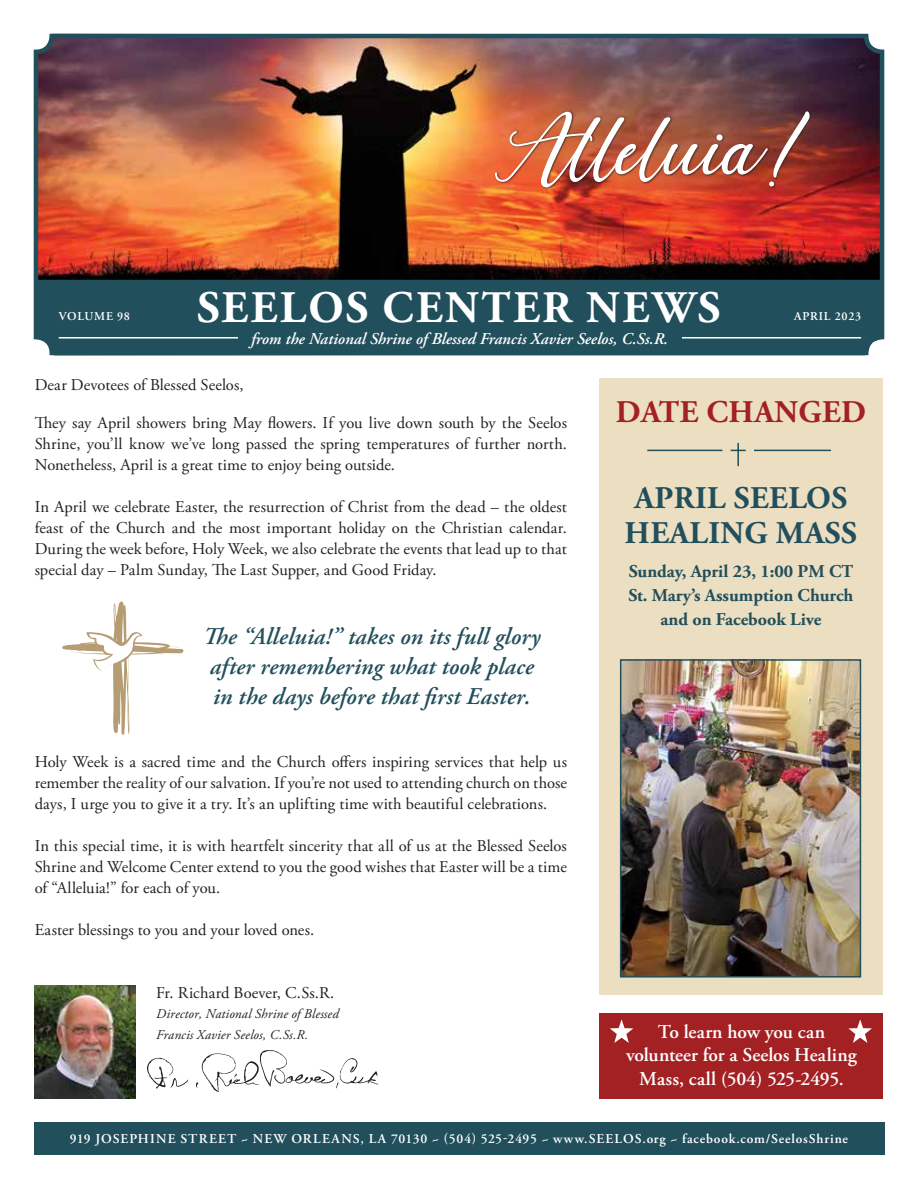
<style>
.page{position:relative;width:918px;height:1188px;background:#fff}
.page>*{position:absolute;margin:0;border:0;box-sizing:border-box;transform-origin:0 0}
.t1{font:90px "Derick Chetty";color:#fff}
.t2{font:700 45px "Adobe Garamond Pro";letter-spacing:.055em;color:#fff}
.t3{font:700 31.5px/34.5px "Adobe Garamond Pro";letter-spacing:.015em;color:#214f5c;text-align:center}
.t4{font:700 31.5px "Adobe Garamond Pro";letter-spacing:.015em;color:#a32023}
.t5{font:italic 600 24px/30px "Adobe Garamond Pro";letter-spacing:.005em;color:#214f5c}
.t6{font:600 19.5px/23.4px "Adobe Garamond Pro";color:#fff;text-align:center}
.t7{font:700 18px/24px "Adobe Garamond Pro";color:#214f5c;text-align:center}
.t8{font:16.5px/21px "Adobe Garamond Pro";letter-spacing:.005em;color:#231f20;text-align:justify}
.t9{font:italic 600 16.5px "Adobe Garamond Pro";color:#fff}
.t10{font:600 13.5px "Adobe Garamond Pro";letter-spacing:.065em;color:#fff}
.t11{font:italic 13.5px/20.2px "Adobe Garamond Pro";letter-spacing:.01em;color:#231f20}
.t12{font:600 12px "Adobe Garamond Pro";letter-spacing:.065em;color:#fff}
</style>
<div class="page">
<img style="left:39px;top:39px;width:840px;height:241px">
<div style="left:34px;top:34px;width:850px;height:321px;border:4px solid #214f5c;border-radius:16px"></div>
<div style="left:36px;top:280px;width:845px;height:75px;background:#214f5c"></div>
<div style="left:34px;top:1122px;width:850px;height:32px;background:#214f5c"></div>
<hr style="left:59px;top:337px;width:179px;height:2px;background:#fff">
<hr style="left:682px;top:337px;width:179px;height:2px;background:#fff">
<div style="left:599px;top:1013px;width:284px;height:85px;background:#a32023"></div>
<svg style="left:610px;top:1019px;width:23px;height:24px"></svg>
<svg style="left:848px;top:1019px;width:24px;height:24px"></svg>
<div style="left:599px;top:379px;width:284px;height:616px;background:#ecdec1"></div>
<hr style="left:737px;top:443px;width:2px;height:23px;background:#214f5c">
<svg style="left:731px;top:450px;width:15px;height:1px"></svg>
<hr style="left:647px;top:450px;width:75px;height:1px;background:#214f5c">
<hr style="left:754px;top:450px;width:77px;height:1px;background:#214f5c">
<img style="left:35px;top:986px;width:101px;height:112px">
<svg style="left:147px;top:1058px;width:41px;height:31px"></svg>
<svg style="left:196px;top:1050px;width:182px;height:42px"></svg>
<img style="left:623px;top:662px;width:235px;height:313px">
<div style="left:620px;top:659px;width:241px;height:319px;border:2px solid #214f5c"></div>
<div style="left:494px;top:110px;width:319px;height:80px;background:#231f20;opacity:.75"></div>
<svg style="left:62px;top:601px;width:122px;height:134px"></svg>
<h1 class="t1" style="left:491px;top:108px;width:325px">Alleluia!</h1>
<h2 class="t2" style="left:197px;top:281px;width:525px">SEELOS CENTER NEWS</h2>
<p class="t12" style="left:59px;top:309px;width:73px">VOLUME 98</p>
<p class="t12" style="left:794px;top:309px;width:68px">APRIL 2023</p>
<p class="t9" style="left:251px;top:329px;width:418px">from the National Shrine of Blessed Francis Xavier Seelos, C.Ss.R.</p>
<p class="t8" style="left:35px;top:375px;width:210px">Dear Devotees of Blessed Seelos,</p>
<p class="t8" style="left:35px;top:413px;width:534px">They say April showers bring May flowers. If you live down south by the Seelos Shrine, you’ll know we’ve long passed the spring temperatures of further north.<br>Nonetheless, April is a great time to enjoy being outside.</p>
<p class="t8" style="left:35px;top:497px;width:534px">In April we celebrate Easter, the resurrection of Christ from the dead – the oldest feast of the Church and the most important holiday on the Christian calendar.<br>During the week before, Holy Week, we also celebrate the events that lead up to that special day – Palm Sunday, The Last Supper, and Good Friday.</p>
<h3 class="t5" style="left:203px;top:623px;width:339px">The “Alleluia!” takes on its full glory after remembering what took place in the days before that first Easter.</h3>
<p class="t8" style="left:35px;top:752px;width:534px">Holy Week is a sacred time and the Church offers inspiring services that help us remember the reality of our salvation. If you’re not used to attending church on those days, I urge you to give it a try. It’s an uplifting time with beautiful celebrations.</p>
<p class="t8" style="left:35px;top:836px;width:534px">In this special time, it is with heartfelt sincerity that all of us at the Blessed Seelos Shrine and Welcome Center extend to you the good wishes that Easter will be a time of “Alleluia!” for each of you.</p>
<p class="t8" style="left:35px;top:920px;width:281px">Easter blessings to you and your loved ones.</p>
<p class="t8" style="left:156px;top:983px;width:180px">Fr. Richard Boever, C.Ss.R.</p>
<p class="t11" style="left:156px;top:1004px;width:184px">Director, National Shrine of Blessed<br>Francis Xavier Seelos, C.Ss.R.</p>
<h3 class="t4" style="left:616px;top:394px;width:252px">DATE CHANGED</h3>
<h3 class="t3" style="left:625px;top:482px;width:234px">APRIL SEELOS<br>HEALING MASS</h3>
<p class="t7" style="left:628px;top:560px;width:227px">Sunday, April 23, 1:00 PM CT<br>St. Mary’s Assumption Church and on Facebook Live</p>
<p class="t6" style="left:626px;top:1020px;width:232px">To learn how you can volunteer for a Seelos Healing<br>Mass, call (504) 525-2495.</p>
<p class="t10" style="left:70px;top:1131px;width:780px">919 JOSEPHINE STREET ~ NEW ORLEANS, LA 70130 ~ (504) 525-2495 ~ www.SEELOS.org ~ facebook.com/SeelosShrine</p>
</div>
